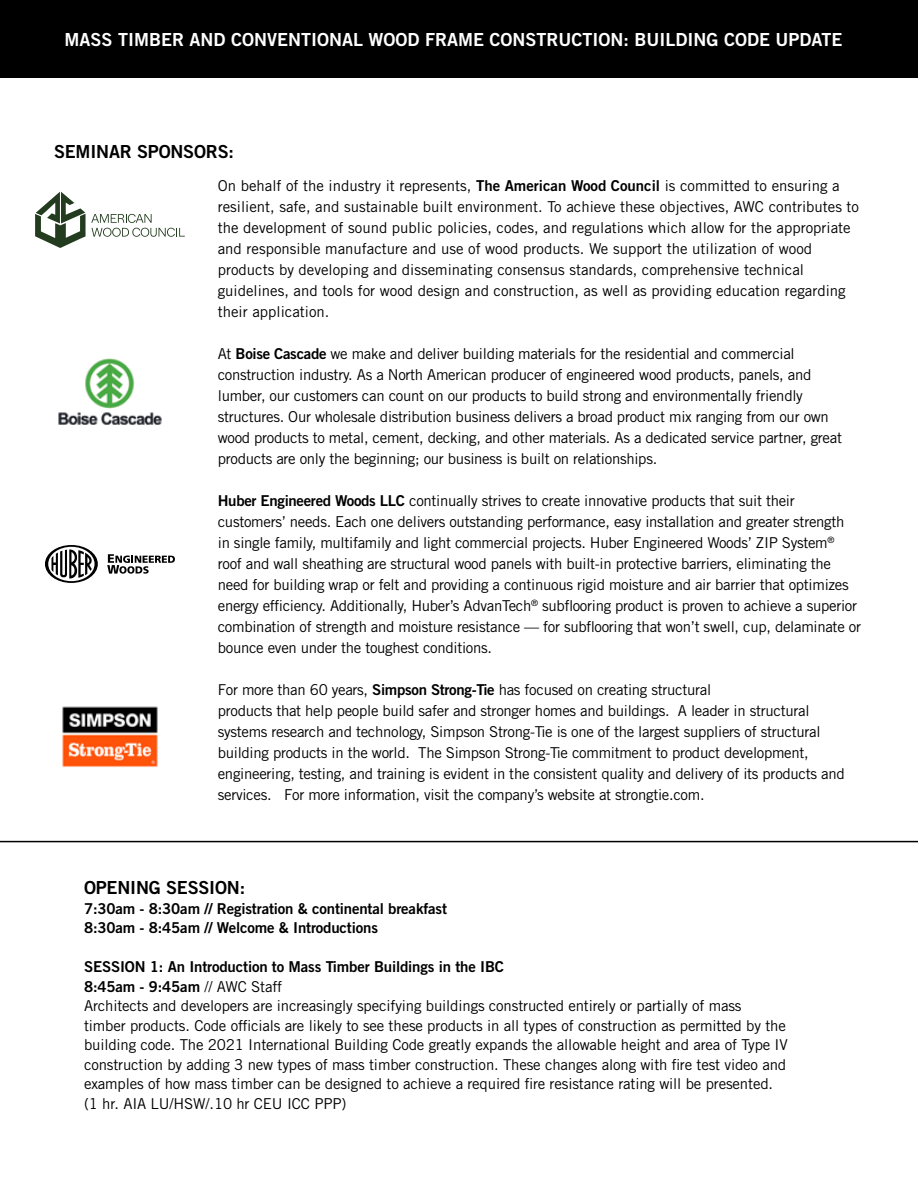
<style>
.page{position:relative;width:918px;height:1188px;background:#fff}
.page>*{position:absolute;margin:0;border:0;box-sizing:border-box;transform-origin:0 0}
.t1{font:18px "Trade Gothic LT Std Bd 2";color:#fff}
.t2{font:18px "Trade Gothic LT Std Bd 2";letter-spacing:-.01em;color:#000}
.t3{font:15px/21px "Trade Gothic LT Std";letter-spacing:-.02em;color:#000}
.t4{font:15px/21px "Trade Gothic LT Std";color:#000}
.t5{font:15px/19.5px "Trade Gothic LT Std Bd 2";letter-spacing:-.01em;color:#000}
.s1{font-family:"Trade Gothic LT Std Bd 2"}
.s2{font-family:"Trade Gothic LT Std"}
</style>
<div class="page">
<div style="left:0;top:0;width:918px;height:77px;background:#000"></div>
<hr style="left:0;top:841px;width:918px;height:1px;background:#000">
<svg style="left:45px;top:545px;width:53px;height:38px"></svg>
<svg style="left:107px;top:554px;width:68px;height:20px"></svg>
<img style="left:62px;top:706px;width:96px;height:62px">
<img style="left:58px;top:358px;width:104px;height:67px">
<svg style="left:35px;top:192px;width:150px;height:56px"></svg>
<p class="t1" style="left:65px;top:28px;width:779px">MASS TIMBER AND CONVENTIONAL WOOD FRAME CONSTRUCTION: BUILDING CODE UPDATE</p>
<p class="t2" style="left:54px;top:140px;width:182px">SEMINAR SPONSORS:</p>
<p class="t4" style="left:218px;top:175px;width:643px">On behalf of the industry it represents, <span class="s1">The American Wood Council</span> is committed to ensuring a resilient, safe, and sustainable built environment. To achieve these objectives, AWC contributes to the development of sound public policies, codes, and regulations which allow for the appropriate and responsible manufacture and use of wood products. We support the utilization of wood products by developing and disseminating consensus standards, comprehensive technical guidelines, and tools for wood design and construction, as well as providing education regarding their application.</p>
<p class="t3" style="left:218px;top:343px;width:626px">At <span class="s1">Boise Cascade</span> we make and deliver building materials for the residential and commercial construction industry. As a North American producer of engineered wood products, panels, and lumber, our customers can count on our products to build strong and environmentally friendly structures. Our wholesale distribution business delivers a broad product mix ranging from our own wood products to metal, cement, decking, and other materials. As a dedicated service partner, great products are only the beginning; our business is built on relationships.</p>
<p class="t3" style="left:218px;top:490px;width:645px"><span class="s1">Huber Engineered Woods LLC</span> continually strives to create innovative products that suit their customers’ needs. Each one delivers outstanding performance, easy installation and greater strength<br>in single family, multifamily and light commercial projects. Huber Engineered Woods’ ZIP System<sup>® </sup>roof and wall sheathing are structural wood panels with built-in protective barriers, eliminating the need for building wrap or felt and providing a continuous rigid moisture and air barrier that optimizes energy efficiency. Additionally, Huber’s AdvanTech<sup>®</sup> subflooring product is proven to achieve a superior combination of strength and moisture resistance — for subflooring that won’t swell, cup, delaminate or bounce even under the toughest conditions.</p>
<p class="t3" style="left:218px;top:679px;width:628px">For more than 60 years, <span class="s1">Simpson Strong-Tie</span> has focused on creating structural<br>products that help people build safer and stronger homes and buildings. A leader in structural systems research and technology, Simpson Strong-Tie is one of the largest suppliers of structural building products in the world. The Simpson Strong-Tie commitment to product development, engineering, testing, and training is evident in the consistent quality and delivery of its products and services. For more information, visit the company’s website at strongtie.com.</p>
<p class="t2" style="left:84px;top:877px;width:163px">OPENING SESSION:</p>
<p class="t5" style="left:84px;top:899px;width:365px">7:30am - 8:30am // Registration &amp; continental breakfast<br>8:30am - 8:45am // Welcome &amp; Introductions</p>
<p class="t5" style="left:84px;top:957px;width:422px">SESSION 1: An Introduction to Mass Timber Buildings in the IBC<br>8:45am - 9:45am <span class="s2">// AWC Staff</span></p>
<p class="t3" style="left:84px;top:996px;width:705px;line-height:19.5px">Architects and developers are increasingly specifying buildings constructed entirely or partially of mass<br>timber products. Code officials are likely to see these products in all types of construction as permitted by the building code. The 2021 International Building Code greatly expands the allowable height and area of Type IV construction by adding 3 new types of mass timber construction. These changes along with fire test video and examples of how mass timber can be designed to achieve a required fire resistance rating will be presented. (1 hr. AIA LU/HSW/.10 hr CEU ICC PPP)</p>
</div>
